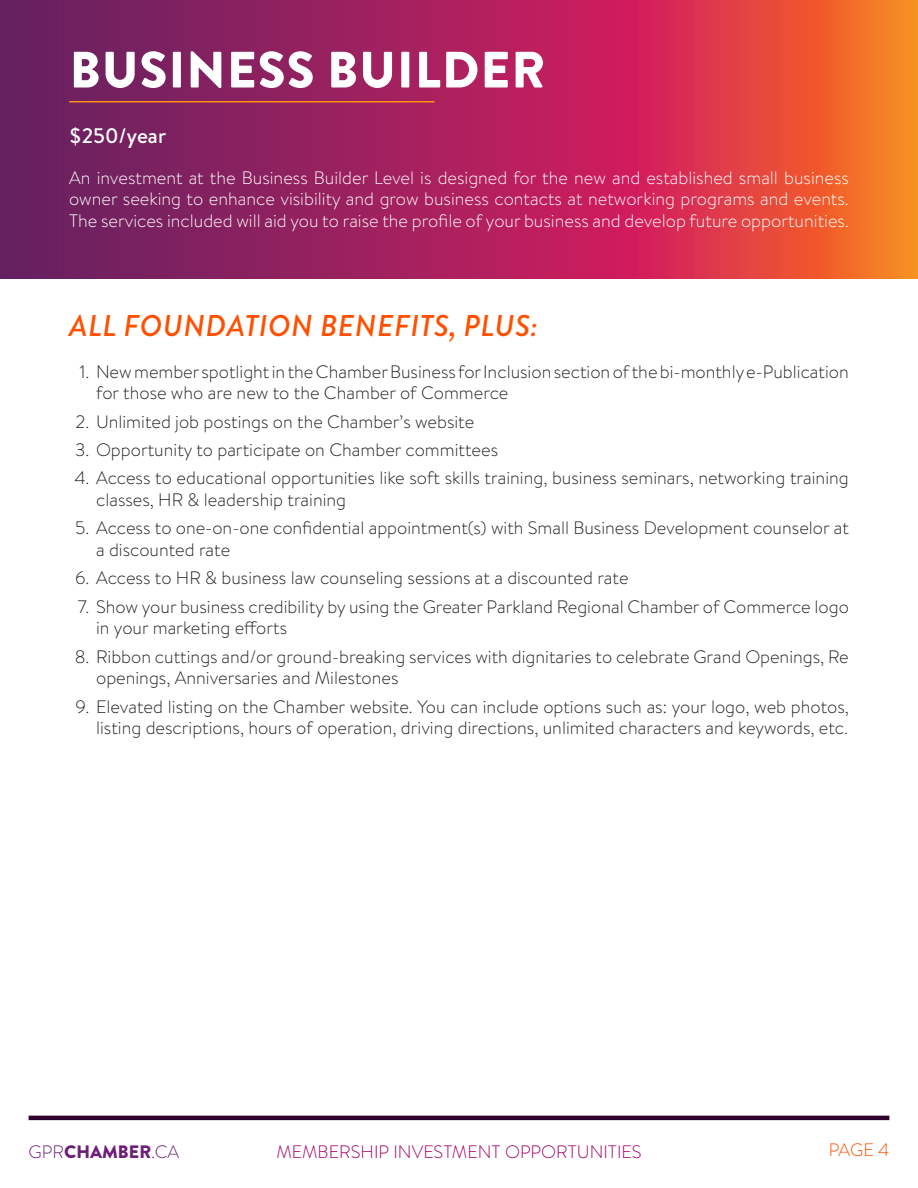
<style>
.page{position:relative;width:918px;height:1188px;background:#fff}
.page>*{position:absolute;margin:0;border:0;box-sizing:border-box;transform-origin:0 0}
.t1{font:900 51px "Brandon Grotesque";letter-spacing:.02em;color:#fff}
.Orange_Header{font:italic 500 30px "Brandon Grotesque";letter-spacing:.02em;color:#fe5000}
.t2{font:500 21px "Brandon Text";color:#fff}
.t3{font:300 18px/21.6px "Brandon Text";color:#231f20}
.Membership_Level_Des{font:300 18px/21.6px "Brandon Text";color:#fff;text-align:justify}
.t4{font:300 18px "Brandon Text";color:#a20067}
.t5{font:900 18px "Brandon Text";color:#6d2077}
.t6{font:300 18px "Brandon Text";color:#fe5000}
.s1{font-weight:300}
</style>
<div class="page">
<svg style="left:0;top:0;width:918px;height:279px;background:#af2e54"></svg>
<hr style="left:29px;top:1116px;width:860px;height:4px;background:#2f002c">
<hr style="left:69px;top:101px;width:365px;height:1px;background:#ff9015">
<p class="t1" style="left:69px;top:34px;width:477px">BUSINESS BUILDER</p>
<p class="t2" style="left:69px;top:121px;width:98px">$250/year</p>
<p class="Membership_Level_Des" style="left:69px;top:166px;width:781px">An investment at the Business Builder Level is designed for the new and established small business owner seeking to enhance visibility and grow business contacts at networking programs and events.<br>The services included will aid you to raise the profile of your business and develop future opportunities.</p>
<p class="Orange_Header" style="left:69px;top:305px;width:470px">ALL FOUNDATION BENEFITS, PLUS:</p>
<p class="t3" style="left:96px;top:360px;width:754px;text-indent:-17px">1. New member spotlight in the Chamber Business for Inclusion section of the bi-monthly e-Publication for those who are new to the Chamber of Commerce</p>
<p class="t3" style="left:76px;top:410px;width:400px">2. Unlimited job postings on the Chamber’s website</p>
<p class="t3" style="left:75px;top:438px;width:424px">3. Opportunity to participate on Chamber committees</p>
<p class="t3" style="left:96px;top:467px;width:754px;text-indent:-22px">4. Access to educational opportunities like soft skills training, business seminars, networking training classes, HR &amp; leadership training</p>
<p class="t3" style="left:96px;top:517px;width:754px;text-indent:-21px">5. Access to one-on-one confidential appointment(s) with Small Business Development counselor at a discounted rate</p>
<p class="t3" style="left:75px;top:567px;width:555px">6. Access to HR &amp; business law counseling sessions at a discounted rate</p>
<p class="t3" style="left:96px;top:595px;width:754px;text-indent:-18px">7. Show your business credibility by using the Greater Parkland Regional Chamber of Commerce logo in your marketing efforts</p>
<p class="t3" style="left:96px;top:645px;width:754px;text-indent:-21px">8. Ribbon cuttings and/or ground-breaking services with dignitaries to celebrate Grand Openings, Re openings, Anniversaries and Milestones</p>
<p class="t3" style="left:76px;top:695px;width:775px;text-align:right">9. Elevated listing on the Chamber website. You can include options such as: your logo, web photos, listing descriptions, hours of operation, driving directions, unlimited characters and keywords, etc.</p>
<p class="t5" style="left:29px;top:1139px;width:152px"><span class="s1">GPR</span>CHAMBER<span class="s1">.CA</span></p>
<p class="t4" style="left:276px;top:1140px;width:367px">MEMBERSHIP INVESTMENT OPPORTUNITIES</p>
<p class="t6" style="left:829px;top:1138px;width:62px">PAGE 4</p>
</div>
